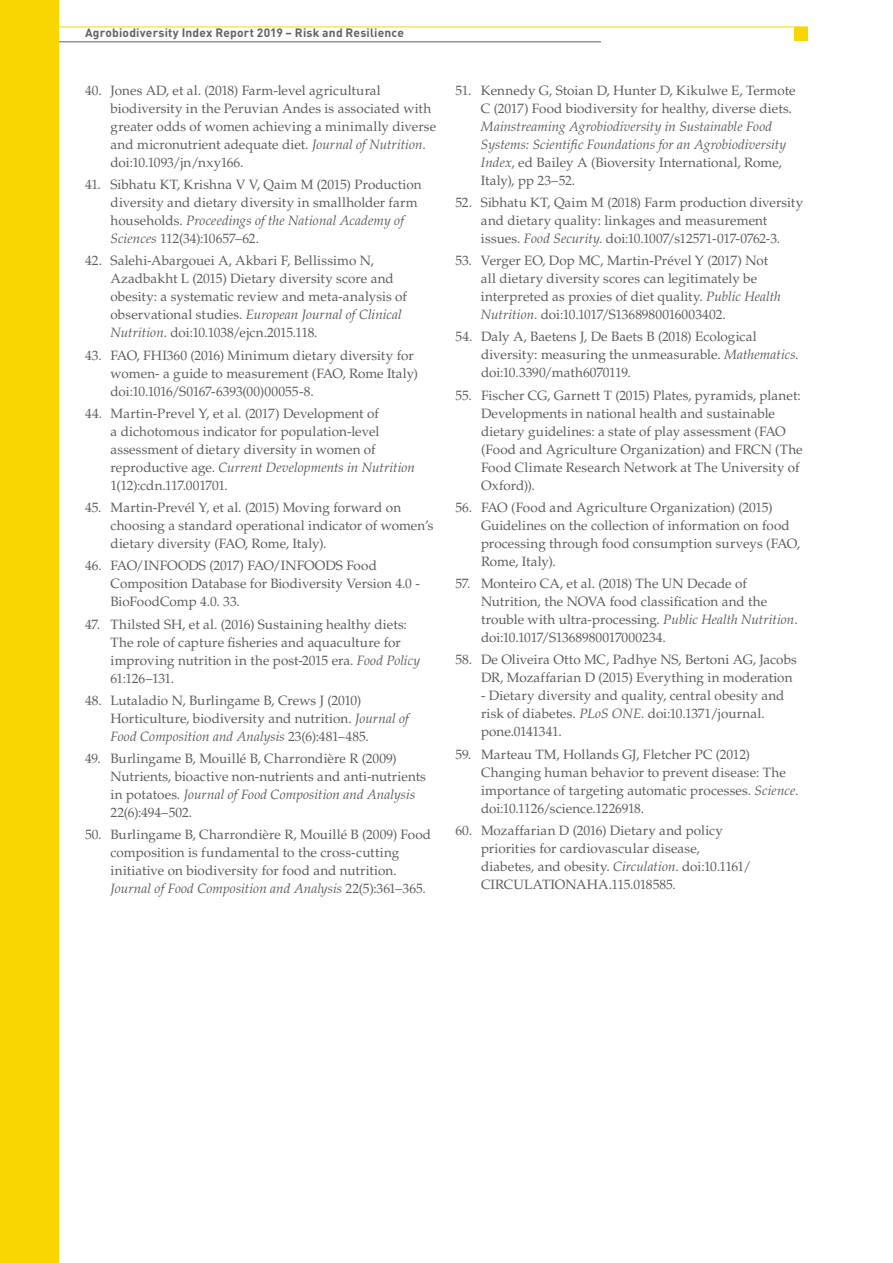
<style>
.page{position:relative;width:893px;height:1263px;background:#fff}
.page>*{position:absolute;margin:0;border:0;box-sizing:border-box;transform-origin:0 0}
.t1{font:13.5px/18px "Palatino LT Std";letter-spacing:.005em;color:#5f5e5e}
.t2{font:italic 13.5px/18px "Palatino LT Std";color:#5f5e5e}
.t3{font:700 12px "DIN";letter-spacing:.015em;color:#646363}
.s1{font-style:italic}
.s2{font-style:normal}
</style>
<div class="page">
<hr style="left:0;top:41px;width:601px;height:1px;background:#60604d">
<hr style="left:0;top:27px;width:808px;height:1px;background:#f9d600">
<div style="left:795px;top:27px;width:13px;height:14px;background:#f9d600"></div>
<div style="left:0;top:0;width:59px;height:1263px;background:#f9d600"></div>
<p class="t3" style="left:85px;top:25px;width:320px">Agrobiodiversity Index Report 2019 – Risk and Resilience</p>
<p class="t1" style="left:111px;top:81px;width:327px;text-indent:-26px">40. Jones AD, et al. (2018) Farm-level agricultural biodiversity in the Peruvian Andes is associated with greater odds of women achieving a minimally diverse and micronutrient adequate diet. <span class="s1">Journal of Nutrition</span>. doi:10.1093/jn/nxy166.</p>
<p class="t1" style="left:111px;top:176px;width:313px;text-indent:-26px">41. Sibhatu KT, Krishna V V, Qaim M (2015) Production diversity and dietary diversity in smallholder farm households. <span class="s1">Proceedings of the National Academy of Sciences</span> 112(34):10657–62.</p>
<p class="t1" style="left:111px;top:252px;width:298px;text-indent:-26px">42. Salehi-Abargouei A, Akbari F, Bellissimo N, Azadbakht L (2015) Dietary diversity score and obesity: a systematic review and meta-analysis of observational studies. <span class="s1">European Journal of Clinical Nutrition</span>. doi:10.1038/ejcn.2015.118.</p>
<p class="t1" style="left:111px;top:346px;width:309px;text-indent:-26px">43. FAO, FHI360 (2016) Minimum dietary diversity for women- a guide to measurement (FAO, Rome Italy) doi:10.1016/S0167-6393(00)00055-8.</p>
<p class="t1" style="left:111px;top:404px;width:306px;text-indent:-26px">44. Martin-Prevel Y, et al. (2017) Development of<br>a dichotomous indicator for population-level assessment of dietary diversity in women of reproductive age. <span class="s1">Current Developments in Nutrition </span>1(12):cdn.117.001701.</p>
<p class="t1" style="left:111px;top:499px;width:324px;text-indent:-26px">45. Martin-Prevél Y, et al. (2015) Moving forward on choosing a standard operational indicator of women’s dietary diversity (FAO, Rome, Italy).</p>
<p class="t1" style="left:111px;top:557px;width:311px;text-indent:-26px">46. FAO/INFOODS (2017) FAO/INFOODS Food<br>Composition Database for Biodiversity Version 4.0 -<br>BioFoodComp 4.0. 33.</p>
<p class="t1" style="left:111px;top:615px;width:311px;text-indent:-26px">47. Thilsted SH, et al. (2016) Sustaining healthy diets:<br>The role of capture fisheries and aquaculture for improving nutrition in the post-2015 era. <span class="s1">Food Policy </span>61:126–131.</p>
<p class="t1" style="left:111px;top:691px;width:300px;text-indent:-26px">48. Lutaladio N, Burlingame B, Crews J (2010)<br>Horticulture, biodiversity and nutrition. <span class="s1">Journal of<br>Food Composition and Analysis</span> 23(6):481–485.</p>
<p class="t1" style="left:111px;top:750px;width:317px;text-indent:-26px">49. Burlingame B, Mouillé B, Charrondière R (2009)<br>Nutrients, bioactive non-nutrients and anti-nutrients in potatoes. <span class="s1">Journal of Food Composition and Analysis </span>22(6):494–502.</p>
<p class="t1" style="left:111px;top:826px;width:322px;text-indent:-26px">50. Burlingame B, Charrondière R, Mouillé B (2009) Food composition is fundamental to the cross-cutting initiative on biodiversity for food and nutrition.<br><span class="s1">Journal of Food Composition and Analysis</span> 22(5):361–365.</p>
<p class="t1" style="left:455px;top:81px;width:342px;text-align:right">51. Kennedy G, Stoian D, Hunter D, Kikulwe E, Termote<br>C (2017) Food biodiversity for healthy, diverse diets.</p>
<p class="t2" style="left:481px;top:117px;width:307px">Mainstreaming Agrobiodiversity in Sustainable Food Systems: Scientific Foundations for an Agrobiodiversity Index<span class="s2">, ed Bailey A (Bioversity International, Rome, Italy), pp 23–52.</span></p>
<p class="t1" style="left:481px;top:194px;width:324px;text-indent:-26px">52. Sibhatu KT, Qaim M (2018) Farm production diversity and dietary quality: linkages and measurement issues. <span class="s1">Food Security</span>. doi:10.1007/s12571-017-0762-3.</p>
<p class="t1" style="left:481px;top:252px;width:301px;text-indent:-26px">53. Verger EO, Dop MC, Martin-Prével Y (2017) Not all dietary diversity scores can legitimately be interpreted as proxies of diet quality. <span class="s1">Public Health Nutrition</span>. doi:10.1017/S1368980016003402.</p>
<p class="t1" style="left:481px;top:328px;width:319px;text-indent:-26px">54. Daly A, Baetens J, De Baets B (2018) Ecological diversity: measuring the unmeasurable. <span class="s1">Mathematics</span>. doi:10.3390/math6070119.</p>
<p class="t1" style="left:481px;top:386px;width:323px;text-indent:-26px">55. Fischer CG, Garnett T (2015) Plates, pyramids, planet:<br>Developments in national health and sustainable dietary guidelines: a state of play assessment (FAO (Food and Agriculture Organization) and FRCN (The Food Climate Research Network at The University of Oxford)).</p>
<p class="t1" style="left:481px;top:498px;width:321px;text-indent:-26px">56. FAO (Food and Agriculture Organization) (2015)<br>Guidelines on the collection of information on food processing through food consumption surveys (FAO, Rome, Italy).</p>
<p class="t1" style="left:481px;top:575px;width:318px;text-indent:-26px">57. Monteiro CA, et al. (2018) The UN Decade of Nutrition, the NOVA food classification and the trouble with ultra-processing. <span class="s1">Public Health Nutrition</span>. doi:10.1017/S1368980017000234.</p>
<p class="t1" style="left:481px;top:651px;width:317px;text-indent:-26px">58. De Oliveira Otto MC, Padhye NS, Bertoni AG, Jacobs<br>DR, Mozaffarian D (2015) Everything in moderation</p>
<p class="t1" style="left:481px;top:687px;width:305px">- Dietary diversity and quality, central obesity and risk of diabetes. <span class="s1">PLoS ONE</span>. doi:10.1371/journal. pone.0141341.</p>
<p class="t1" style="left:481px;top:745px;width:319px;text-indent:-26px">59. Marteau TM, Hollands GJ, Fletcher PC (2012)<br>Changing human behavior to prevent disease: The importance of targeting automatic processes. <span class="s1">Science</span>. doi:10.1126/science.1226918.</p>
<p class="t1" style="left:481px;top:821px;width:272px;text-indent:-26px">60. Mozaffarian D (2016) Dietary and policy priorities for cardiovascular disease, diabetes, and obesity. <span class="s1">Circulation</span>. doi:10.1161/ CIRCULATIONAHA.115.018585.</p>
</div>
